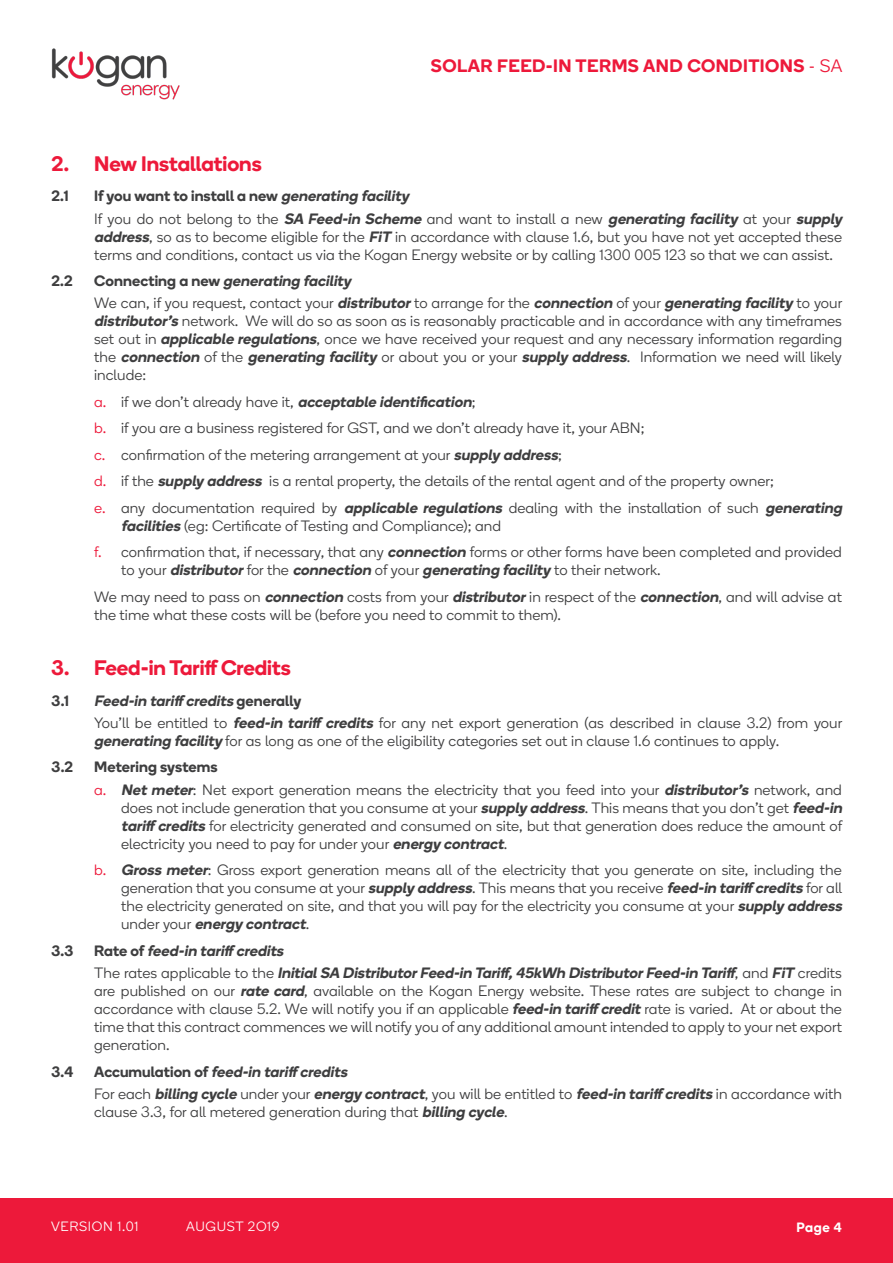
<style>
.page{position:relative;width:893px;height:1263px;background:#fff}
.page>*{position:absolute;margin:0;border:0;box-sizing:border-box;transform-origin:0 0}
.heading_line{font:600 21px "Boing";color:#ed193a}
.t1{font:600 18px "Boing";letter-spacing:.025em;color:#ed193a}
.indent_10mm_para{font:300 15px/18px "Boing";letter-spacing:.005em;color:#3e3e3f}
.sub_sub{font:italic 600 15px "Boing";color:#3e3e3f}
.sub_sub-2{font:600 15px "Boing";letter-spacing:.005em;color:#3e3e3f}
.t2{font:300 13.5px "Boing";letter-spacing:.05em;color:#fff}
.t3{font:600 13.5px "Boing";color:#fff}
.s1{font-weight:300}
.s2{font-style:italic}
.s3{font-weight:600;font-style:italic}
.s4{font-style:normal}
.s5{color:#ed193a}
</style>
<div class="page">
<div style="left:0;top:1198px;width:893px;height:65px;background:#ed193a"></div>
<img style="left:51px;top:48px;width:129px;height:52px">
<p class="t1" style="left:431px;top:54px;width:413px">SOLAR FEED-IN TERMS AND CONDITIONS <span class="s1">- SA</span></p>
<p class="heading_line" style="left:52px;top:149px;width:212px">2. New Installations</p>
<p class="sub_sub-2" style="left:52px;top:186px;width:19px">2.1</p>
<p class="sub_sub-2" style="left:94px;top:186px;width:316px">If you want to install a new <span class="s2">generating facility</span></p>
<p class="indent_10mm_para" style="left:94px;top:209px;width:749px;text-align:justify">If you do not belong to the <span class="s3">SA Feed-in Scheme</span> and want to install a new <span class="s3">generating facility</span> at your <span class="s3">supply address</span>, so as to become eligible for the <span class="s3">FiT</span> in accordance with clause 1.6, but you have not yet accepted these terms and conditions, contact us via the Kogan Energy website or by calling 1300 005 123 so that we can assist.</p>
<p class="sub_sub-2" style="left:52px;top:271px;width:23px">2.2</p>
<p class="sub_sub" style="left:94px;top:271px;width:258px"><span class="s4">C o n n e c t i n g a n ew</span> generating facility</p>
<p class="indent_10mm_para" style="left:94px;top:294px;width:750px;text-align:justify">We can, if you request, contact your <span class="s3">distributor</span>to arrange for the <span class="s3">connection</span> of your <span class="s3">generating facility</span> to your <span class="s3">distributor’s</span> network. We will do so as soon as is reasonably practicable and in accordance with any timeframes set out in <span class="s3">applicable regulations</span>, once we have received your request and any necessary information regarding the <span class="s3">connection</span> of the <span class="s3">generating facility</span> or about you or your <span class="s3">supply address</span>. Information we need will likely include:</p>
<p class="indent_10mm_para" style="left:94px;top:393px;width:383px"><span class="s5">a .</span> i f w e d o n ’ t a l re a d y h a v e i t , <span class="s3">acceptable identification</span>;</p>
<p class="indent_10mm_para" style="left:94px;top:419px;width:552px"><span class="s5">b.</span> if you are a business registered for GST, and we don’t already have it, your ABN;</p>
<p class="indent_10mm_para" style="left:94px;top:446px;width:469px"><span class="s5">c.</span> confirmation of the metering arrangement at your <span class="s3">supply address</span>;</p>
<p class="indent_10mm_para" style="left:94px;top:472px;width:681px"><span class="s5">d.</span> if the <span class="s3">supply address</span> is a rental property, the details of the rental agent and of the property owner;</p>
<p class="indent_10mm_para" style="left:121px;top:499px;width:726px;text-indent:-27px"><span class="s5">e.</span> any documentation required by <span class="s3">applicable regulations</span> dealing with the installation of such <span class="s3">generating facilities</span> (eg: Certificate of Testing and Compliance); and</p>
<p class="indent_10mm_para" style="left:121px;top:543px;width:722px;text-indent:-27px"><span class="s5">f.</span> confirmation that, if necessary, that any <span class="s3">connection</span> forms or other forms have been completed and provided t o y o u r <span class="s3">distributor</span>fo r t h e <span class="s3">connection</span> o f y o u r <span class="s3">generating facility</span> t o t h e i r n e t w o r k .</p>
<p class="indent_10mm_para" style="left:94px;top:588px;width:749px">We may need to pass on <span class="s3">connection</span> costs from your <span class="s3">distributor</span>in respect of the <span class="s3">connection</span>, and will advise at the time what these costs will be (before you need to commit to them).</p>
<p class="heading_line" style="left:52px;top:653px;width:241px">3. Feed-in Tariff Credits</p>
<p class="sub_sub-2" style="left:52px;top:690px;width:19px">3.1</p>
<p class="sub_sub" style="left:94px;top:690px;width:209px">Feed-in tariff credits <span class="s4">g e n e r a l ly</span></p>
<p class="indent_10mm_para" style="left:94px;top:714px;width:750px">You’ll be entitled to <span class="s3">feed-in tariff credits</span> for any net export generation (as described in clause 3.2) from your <span class="s3">generating facility</span> for as long as one of the eligibility categories set out in clause 1.6 continues to apply.</p>
<p class="sub_sub-2" style="left:52px;top:757px;width:23px">3.2</p>
<p class="sub_sub-2" style="left:94px;top:757px;width:125px">Metering systems</p>
<p class="indent_10mm_para" style="left:121px;top:780px;width:726px;text-indent:-27px"><span class="s5">a.</span> <span class="s3">Net meter</span>: Net export generation means the electricity that you feed into your <span class="s3">distributor’s</span> network, and does not include generation that you consume at your <span class="s3">supply address</span>. This means that you don’t get <span class="s3">feed-in tariff credits</span> for electricity generated and consumed on site, but that generation does reduce the amount of electricity you need to pay for under your <span class="s3">energy contract</span>.</p>
<p class="indent_10mm_para" style="left:121px;top:861px;width:726px;text-indent:-27px"><span class="s5">b.</span> <span class="s3">Gross meter</span>: Gross export generation means all of the electricity that you generate on site, including the generation that you consume at your <span class="s3">supply address</span>. This means that you receive <span class="s3">feed-in tariff credits</span> for all the electricity generated on site, and that you will pay for the electricity you consume at your <span class="s3">supply address </span>u n d e r y o u r <span class="s3">energy contract</span>.</p>
<p class="sub_sub-2" style="left:52px;top:940px;width:23px">3.3</p>
<p class="sub_sub" style="left:94px;top:940px;width:194px"><span class="s4">R a t e o f</span> feed-in tariff credits</p>
<p class="indent_10mm_para" style="left:94px;top:964px;width:749px;text-align:justify">T h e r a t e s a p p l i c a b l e t o t h e <span class="s3">InitialSA DistributorFeed-in Tariff,45kWh DistributorFeed-in Tariff</span>, a n d <span class="s3">FiT</span> c r e d i t s are published on our <span class="s3">rate card</span>, available on the Kogan Energy website. These rates are subject to change in accordance with clause 5.2. We will notify you if an applicable <span class="s3">feed-in tariff credit</span>rate is varied. At or about the time that this contract commences we will notify you of any additional amount intended to apply to your net export generation.</p>
<p class="sub_sub-2" style="left:52px;top:1061px;width:23px">3.4</p>
<p class="sub_sub" style="left:94px;top:1061px;width:258px"><span class="s4">Acc u m u la ti o n of</span> feed-in tariff credits</p>
<p class="indent_10mm_para" style="left:94px;top:1084px;width:749px">For each <span class="s3">billing cycle</span> under your <span class="s3">energy contract</span>, you will be entitled to <span class="s3">feed-in tariff credits</span> in accordance with clause 3.3, for all metered generation during that <span class="s3">billing cycle</span>.</p>
<p class="t2" style="left:51px;top:1218px;width:89px">VERSION 1.01</p>
<p class="t2" style="left:186px;top:1218px;width:95px">AUGUST 2O19</p>
<p class="t3" style="left:796px;top:1218px;width:47px">Page 4</p>
</div>
